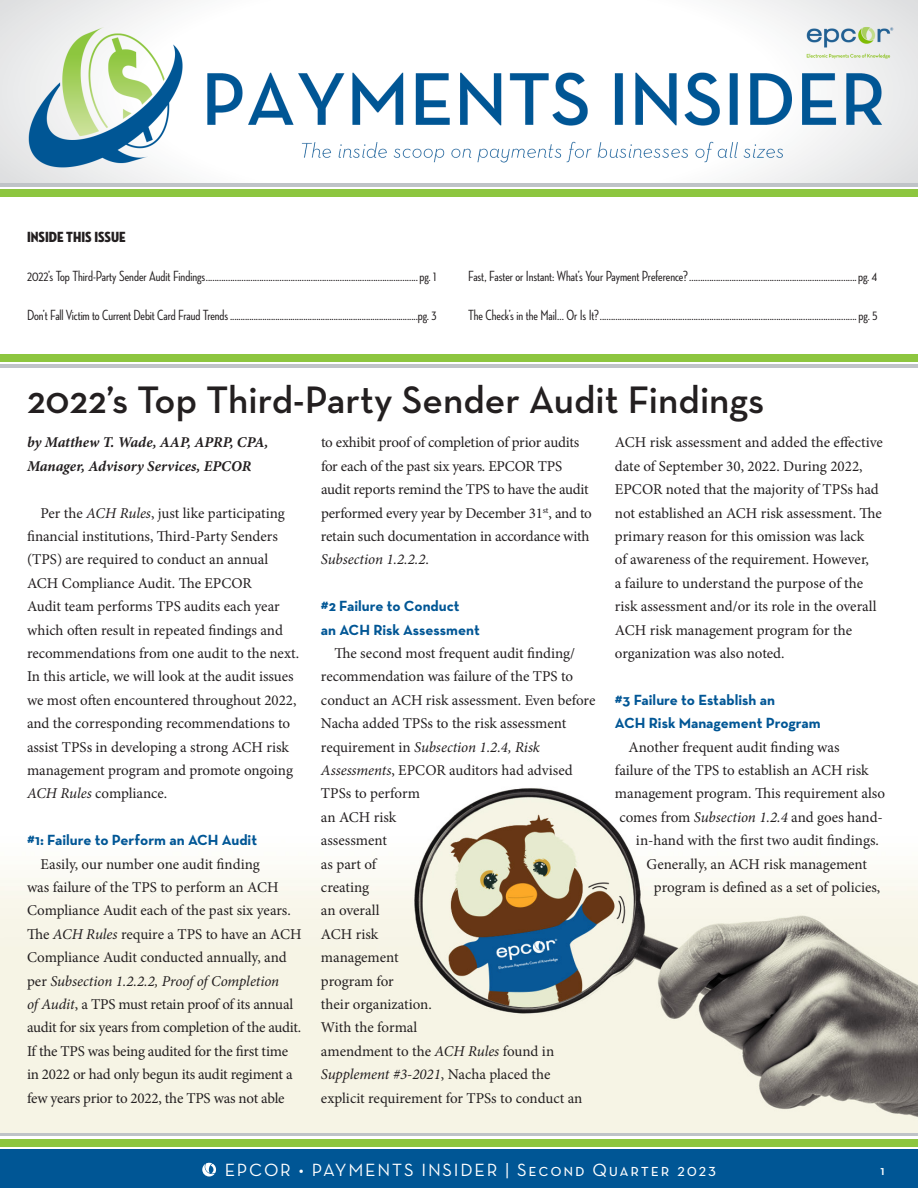
<style>
.page{position:relative;width:918px;height:1188px;background:#fff}
.page>*{position:absolute;margin:0;border:0;box-sizing:border-box;transform-origin:0 0}
.t1{font:600 39px "Neutraface Text";color:#231f20}
.t2{font:18px "Neutraface Text";letter-spacing:.1em;color:#fff}
.t3{font:15px/23.4px "Minion Pro";letter-spacing:-.005em;color:#231f20}
.t4{font:500 15px "Neutraface Condensed";letter-spacing:-.005em;color:#231f20}
.t5{font:700 15px/23.4px "Neutraface Text";color:#005695}
.t6{font:italic 700 15px/23.4px "Minion Pro";color:#231f20}
.t7{font:15px "Neutraface Condensed Titling";color:#231f20}
.t8{font:600 13.5px "Neutraface Text";color:#fff}
.s1{font-style:italic}
</style>
<div class="page">
<img style="left:0;top:0;width:918px;height:184px">
<hr style="left:0;top:184px;width:918px;height:3px;background:#bfc3c7">
<hr style="left:0;top:364px;width:918px;height:3px;background:#bfc3c7">
<div style="left:0;top:354px;width:918px;height:8px;background:#8dc63f"></div>
<div style="left:0;top:189px;width:918px;height:8px;background:#8dc63f"></div>
<div style="left:0;top:1149px;width:918px;height:39px;background:#005695"></div>
<hr style="left:0;top:1133px;width:918px;height:3px;background:#bfc3c7">
<div style="left:0;top:1139px;width:918px;height:7px;background:#8dc63f"></div>
<svg style="left:202px;top:1163px;width:14px;height:14px"></svg>
<img style="left:0;top:788px;width:918px;height:345px">
<p class="t7" style="left:27px;top:228px;width:100px">INSIDE THIS ISSUE</p>
<p class="t4" style="left:27px;top:267px;width:411px">2022’s Top Third-Party Sender Audit Findings...............................................................................................pg. 1</p>
<p class="t4" style="left:27px;top:306px;width:411px">Don’t Fall Victim to Current Debit Card Fraud Trends .......................................................................................pg. 3</p>
<p class="t4" style="left:468px;top:267px;width:411px">Fast, Faster or Instant: What’s Your Payment Preference?...........................................................................pg. 4</p>
<p class="t4" style="left:468px;top:306px;width:411px">The Check’s in the Mail… Or Is It?...................................................................................................................pg. 5</p>
<h1 class="t1" style="left:27px;top:375px;width:739px">2022’s Top Third-Party Sender Audit Findings</h1>
<p class="t6" style="left:27px;top:431px;width:243px">by Matthew T. Wade, AAP, APRP, CPA,<br>Manager, Advisory Services, EPCOR</p>
<p class="t3" style="left:27px;top:501px;width:274px;text-indent:14px">Per the <span class="s1">ACH Rules</span>, just like participating financial institutions, Third-Party Senders (TPS) are required to conduct an annual ACH Compliance Audit. The EPCOR<br>Audit team performs TPS audits each year which often result in repeated findings and recommendations from one audit to the next.<br>In this article, we will look at the audit issues we most often encountered throughout 2022, and the corresponding recommendations to assist TPSs in developing a strong ACH risk management program and promote ongoing <span class="s1">ACH Rules</span> compliance.</p>
<p class="t5" style="left:27px;top:828px;width:232px">#1: Failure to Perform an ACH Audit</p>
<p class="t3" style="left:27px;top:852px;width:276px;text-indent:14px">Easily, our number one audit finding<br>was failure of the TPS to perform an ACH Compliance Audit each of the past six years.<br>The <span class="s1">ACH Rules</span> require a TPS to have an ACH Compliance Audit conducted annually, and per <span class="s1">Subsection 1.2.2.2, Proof of Completion<br>of Audit</span>, a TPS must retain proof of its annual audit for six years from completion of the audit.<br>If the TPS was being audited for the first time in 2022 or had only begun its audit regiment a few years prior to 2022, the TPS was not able</p>
<p class="t3" style="left:615px;top:431px;width:269px">ACH risk assessment and added the effective date of September 30, 2022. During 2022, EPCOR noted that the majority of TPSs had not established an ACH risk assessment. The primary reason for this omission was lack<br>of awareness of the requirement. However,<br>a failure to understand the purpose of the risk assessment and/or its role in the overall ACH risk management program for the organization was also noted.</p>
<p class="t5" style="left:615px;top:688px;width:207px">#3 Failure to Establish an<br>ACH Risk Management Program</p>
<p class="t3" style="left:628px;top:735px;width:213px">Another frequent audit finding was</p>
<p class="t3" style="left:615px;top:759px;width:255px">failure of the TPS to establish an ACH risk</p>
<p class="t3" style="left:615px;top:782px;width:272px">management program. This requirement also</p>
<p class="t3" style="left:619px;top:805px;width:265px">comes from <span class="s1">Subsection 1.2.4</span> and goes hand-</p>
<p class="t3" style="left:636px;top:829px;width:244px">in-hand with the first two audit findings.</p>
<p class="t3" style="left:646px;top:852px;width:222px">Generally, an ACH risk management</p>
<p class="t3" style="left:654px;top:876px;width:228px">program is defined as a set of policies,</p>
<p class="t3" style="left:321px;top:431px;width:272px">to exhibit proof of completion of prior audits for each of the past six years. EPCOR TPS audit reports remind the TPS to have the audit performed every year by December 31<sup>st</sup>, and to retain such documentation in accordance with <span class="s1">Subsection 1.2.2.2</span>.</p>
<p class="t5" style="left:321px;top:594px;width:160px">#2 Failure to Conduct<br>an ACH Risk Assessment</p>
<p class="t3" style="left:321px;top:642px;width:276px;text-indent:14px">The second most frequent audit finding/ recommendation was failure of the TPS to conduct an ACH risk assessment. Even before<br>Nacha added TPSs to the risk assessment requirement in <span class="s1">Subsection 1.2.4, Risk<br>Assessments</span>, EPCOR auditors had advised<br>TPSs to perform<br>an ACH risk<br>assessment<br>as part of<br>creating<br>an overall<br>ACH risk<br>management<br>program for<br>their organization.<br>With the formal<br>amendment to the <span class="s1">ACH Rules</span> found in<br><span class="s1">Supplement #3-2021</span>, Nacha placed the explicit requirement for TPSs to conduct an</p>
<p class="t2" style="left:225px;top:1158px;width:493px">EPCOR • PAYMENTS INSIDER | Second Quarter 2023</p>
<p class="t8" style="left:881px;top:1161px;width:6px">1</p>
</div>
